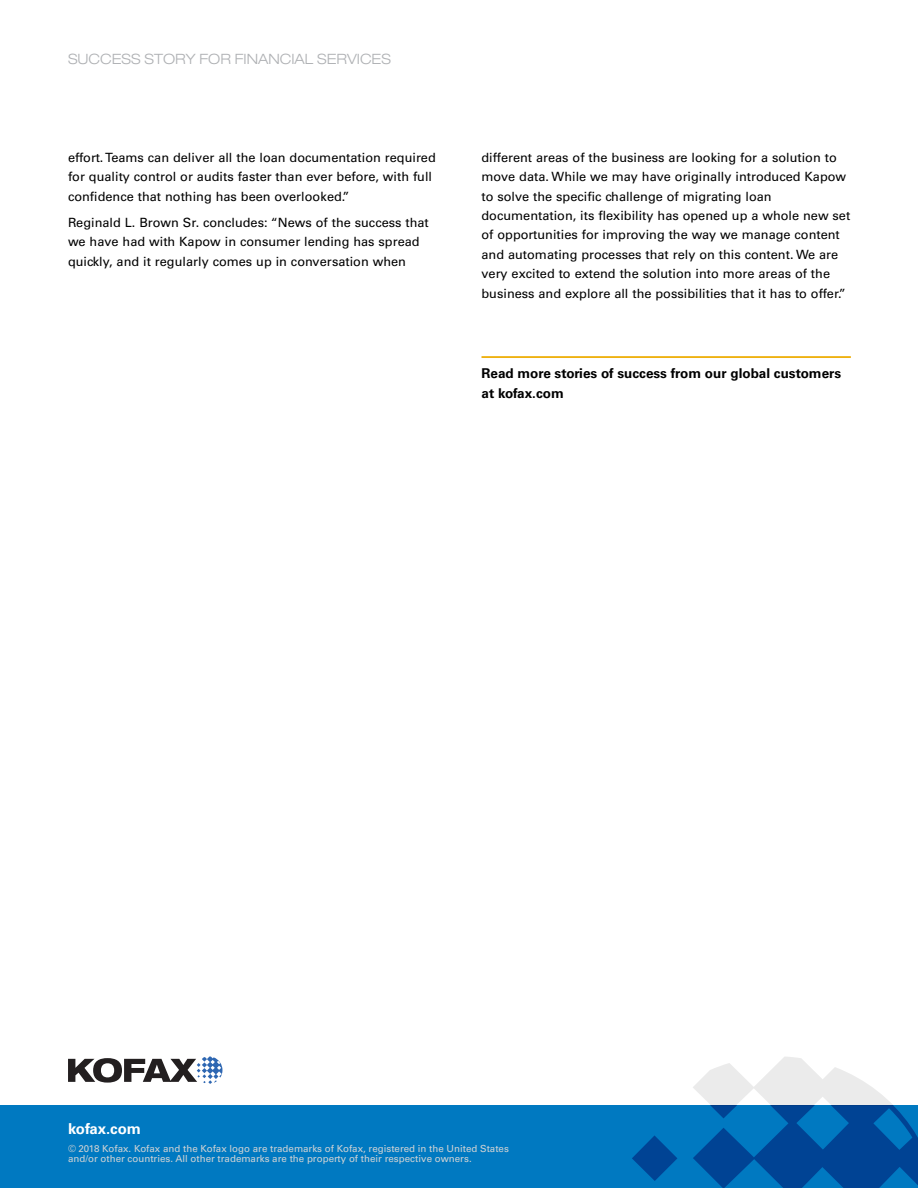
<style>
.page{position:relative;width:918px;height:1188px;background:#fff}
.page>*{position:absolute;margin:0;border:0;box-sizing:border-box;transform-origin:0 0}
.t1{font:700 15px "Univers LT Std";color:#fff}
.t2{font:300 expanded 14.25px "Helvetica Neue LT Std";color:#afb1b4}
.t3{font:700 13.5px/19.5px "Univers LT Std";color:#000}
.t4{font:12.75px/19.5px "Univers LT Std";color:#000}
.t5{font:9.75px/10.5px "Univers LT Std";color:#d1d3d4}
</style>
<div class="page">
<hr style="left:482px;top:356px;width:369px;height:2px;background:#eeb111">
<div style="left:0;top:1105px;width:918px;height:83px;background:#0079c1"></div>
<svg style="left:632px;top:1135px;width:45px;height:46px"></svg>
<svg style="left:68px;top:1056px;width:154px;height:28px"></svg>
<svg style="left:693px;top:1057px;width:225px;height:131px"></svg>
<p class="t2" style="left:68px;top:51px;width:324px">SUCCESS STORY FOR FINANCIAL SERVICES</p>
<p class="t4" style="left:68px;top:147px;width:369px">effort. Teams can deliver all the loan documentation required for quality control or audits faster than ever before, with full confidence that nothing has been overlooked.”</p>
<p class="t4" style="left:68px;top:213px;width:362px">Reginald L. Brown Sr. concludes: “News of the success that we have had with Kapow in consumer lending has spread quickly, and it regularly comes up in conversation when</p>
<p class="t4" style="left:482px;top:147px;width:370px">different areas of the business are looking for a solution to move data. While we may have originally introduced Kapow to solve the specific challenge of migrating loan documentation, its flexibility has opened up a whole new set of opportunities for improving the way we manage content and automating processes that rely on this content. We are very excited to extend the solution into more areas of the business and explore all the possibilities that it has to offer.”</p>
<p class="t3" style="left:482px;top:364px;width:361px">Read more stories of success from our global customers at kofax.com</p>
<p class="t1" style="left:68px;top:1120px;width:75px">kofax.com</p>
<p class="t5" style="left:68px;top:1143px;width:442px">© 2018 Kofax. Kofax and the Kofax logo are trademarks of Kofax, registered in the United States and/or other countries. All other trademarks are the property of their respective owners.</p>
</div>
